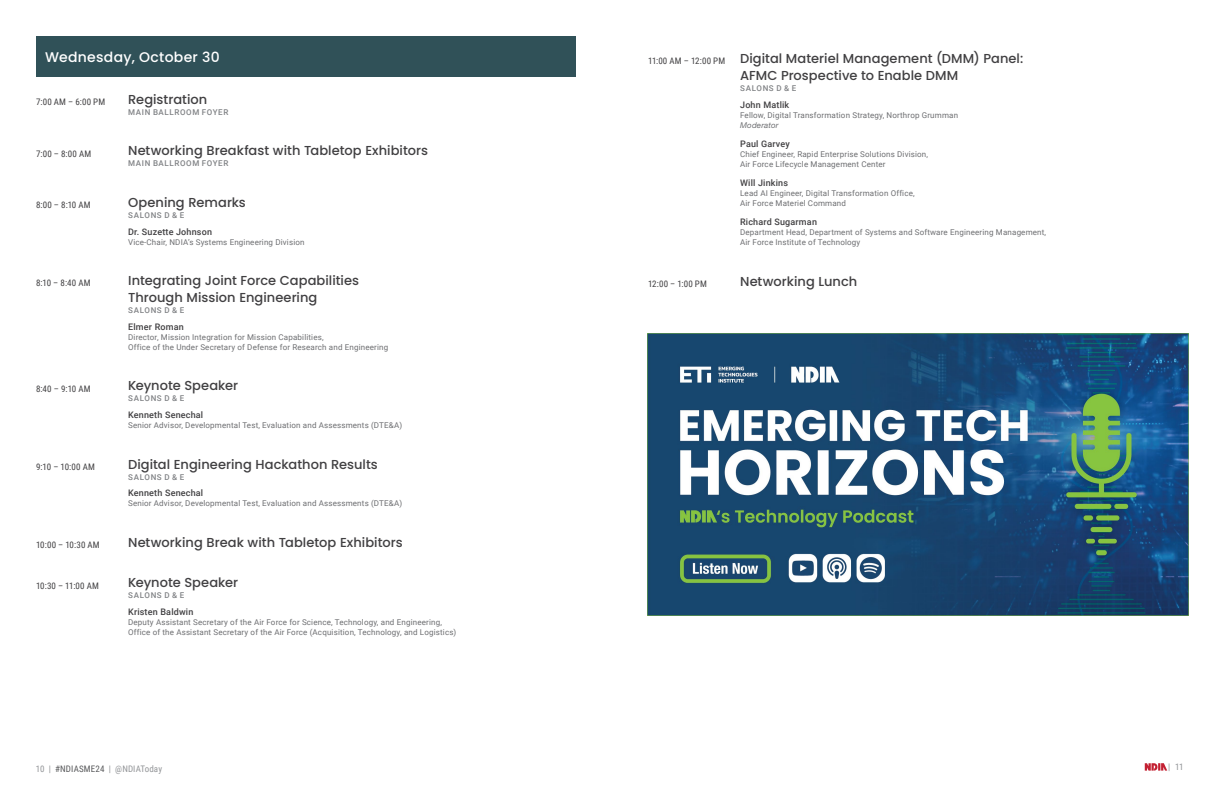
<style>
.page{position:relative;width:1224px;height:792px;background:#fff}
.page>*{position:absolute;margin:0;border:0;box-sizing:border-box;transform-origin:0 0}
.t1{font:500 14px "Poppins";letter-spacing:.02em;color:#fff}
.t2{font:500 13px/17px "Poppins";letter-spacing:.005em;color:#414042}
.t3{font:500 9px "Roboto";letter-spacing:.02em;color:#414042}
.t4{font:9px "Roboto Condensed";letter-spacing:.025em;color:#414042}
.t5{font:9px "Roboto Condensed";letter-spacing:.015em;color:#939598}
.t6{font:8px/10px "Roboto";letter-spacing:.02em;color:#6d6e71}
.t7{font:500 8px "Roboto";letter-spacing:.075em;color:#808285}
.t8{font:italic 8px "Helvetica Neue LT Std";letter-spacing:.02em;color:#6d6e71}
.s1{color:#58595b}
</style>
<div class="page">
<svg style="left:1145px;top:763px;width:22px;height:8px"></svg>
<div style="left:36px;top:36px;width:540px;height:41px;background:#305158"></div>
<img style="left:648px;top:333px;width:540px;height:282px">
<h1 class="t1" style="left:45px;top:49px;width:176px">Wednesday, October 30</h1>
<p class="t4" style="left:36px;top:95px;width:71px">7:00 AM – 6:00 PM</p>
<h2 class="t2" style="left:128px;top:91px;width:81px">Registration</h2>
<p class="t7" style="left:128px;top:106px;width:102px">MAIN BALLROOM FOYER</p>
<p class="t4" style="left:36px;top:147px;width:57px">7:00 – 8:00 AM</p>
<h2 class="t2" style="left:128px;top:142px;width:302px">Networking Breakfast with Tabletop Exhibitors</h2>
<p class="t7" style="left:128px;top:158px;width:102px">MAIN BALLROOM FOYER</p>
<p class="t4" style="left:36px;top:199px;width:56px">8:00 – 8:10 AM</p>
<h2 class="t2" style="left:128px;top:194px;width:119px">Opening Remarks</h2>
<p class="t7" style="left:128px;top:210px;width:58px">SALONS D &amp; E</p>
<p class="t3" style="left:128px;top:225px;width:85px">Dr. Suzette Johnson</p>
<p class="t6" style="left:128px;top:236px;width:178px">Vice-Chair, NDIA’s Systems Engineering Division</p>
<p class="t4" style="left:36px;top:277px;width:56px">8:10 – 8:40 AM</p>
<h2 class="t2" style="left:128px;top:272px;width:232px">Integrating Joint Force Capabilities<br>Through Mission Engineering</h2>
<p class="t7" style="left:128px;top:305px;width:58px">SALONS D &amp; E</p>
<p class="t3" style="left:128px;top:320px;width:57px">Elmer Roman</p>
<p class="t6" style="left:128px;top:332px;width:262px">Director, Mission Integration for Mission Capabilities,<br>Office of the Under Secretary of Defense for Research and Engineering</p>
<p class="t4" style="left:36px;top:382px;width:56px">8:40 – 9:10 AM</p>
<h2 class="t2" style="left:128px;top:377px;width:112px">Keynote Speaker</h2>
<p class="t7" style="left:128px;top:393px;width:58px">SALONS D &amp; E</p>
<p class="t3" style="left:128px;top:408px;width:77px">Kenneth Senechal</p>
<p class="t6" style="left:128px;top:420px;width:276px">Senior Advisor, Developmental Test, Evaluation and Assessments (DTE&amp;A)</p>
<p class="t4" style="left:36px;top:460px;width:60px">9:10 – 10:00 AM</p>
<h2 class="t2" style="left:128px;top:456px;width:251px">Digital Engineering Hackathon Results</h2>
<p class="t7" style="left:128px;top:471px;width:58px">SALONS D &amp; E</p>
<p class="t3" style="left:128px;top:487px;width:77px">Kenneth Senechal</p>
<p class="t6" style="left:128px;top:498px;width:276px">Senior Advisor, Developmental Test, Evaluation and Assessments (DTE&amp;A)</p>
<p class="t4" style="left:36px;top:538px;width:65px">10:00 – 10:30 AM</p>
<h2 class="t2" style="left:128px;top:534px;width:276px">Networking Break with Tabletop Exhibitors</h2>
<p class="t4" style="left:36px;top:579px;width:65px">10:30 – 11:00 AM</p>
<h2 class="t2" style="left:128px;top:574px;width:112px">Keynote Speaker</h2>
<p class="t7" style="left:128px;top:590px;width:58px">SALONS D &amp; E</p>
<p class="t3" style="left:128px;top:605px;width:67px">Kristen Baldwin</p>
<p class="t6" style="left:128px;top:617px;width:330px">Deputy Assistant Secretary of the Air Force for Science, Technology, and Engineering,<br>Office of the Assistant Secretary of the Air Force (Acquisition, Technology, and Logistics)</p>
<h2 class="t2" style="left:740px;top:50px;width:285px;text-indent:-92px"><sub>11:00</sub> <sub>AM</sub> <sub>–</sub> <sub>12:00</sub> <sub>PM</sub> Digital Materiel Management (DMM) Panel:<br>AFMC Prospective to Enable DMM</h2>
<p class="t7" style="left:740px;top:83px;width:58px">SALONS D &amp; E</p>
<p class="t3" style="left:740px;top:98px;width:51px">John Matlik</p>
<p class="t6" style="left:740px;top:110px;width:219px">Fellow, Digital Transformation Strategy, Northrop Grumman</p>
<p class="t8" style="left:740px;top:120px;width:40px">Moderator</p>
<p class="t3" style="left:740px;top:137px;width:51px">Paul Garvey</p>
<p class="t6" style="left:740px;top:149px;width:189px">Chief Engineer, Rapid Enterprise Solutions Division,<br>Air Force Lifecycle Management Center</p>
<p class="t3" style="left:740px;top:177px;width:49px">Will Jinkins</p>
<p class="t6" style="left:740px;top:188px;width:176px">Lead AI Engineer, Digital Transformation Office,<br>Air Force Materiel Command</p>
<p class="t3" style="left:740px;top:216px;width:78px">Richard Sugarman</p>
<p class="t6" style="left:740px;top:227px;width:308px">Department Head, Department of Systems and Software Engineering Management,<br>Air Force Institute of Technology</p>
<p class="t4" style="left:648px;top:278px;width:60px">12:00 – 1:00 PM</p>
<h2 class="t2" style="left:740px;top:273px;width:119px">Networking Lunch</h2>
<p class="t5" style="left:36px;top:762px;width:128px">10 | <span class="s1">#NDIASME24</span> | @NDIAToday</p>
<p class="t5" style="left:1168px;top:761px;width:17px">| 11</p>
</div>
